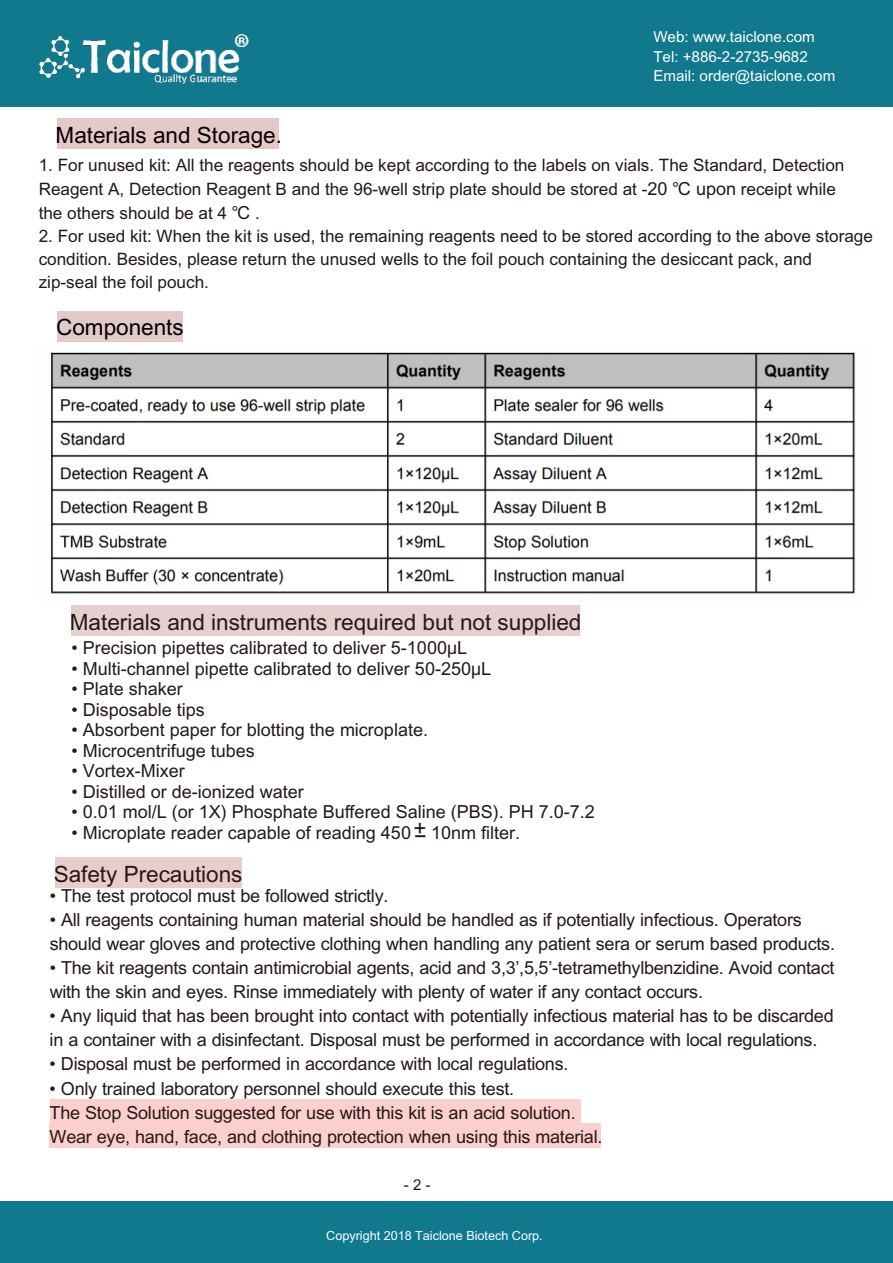
<style>
.page{position:relative;width:893px;height:1263px;background:#fff}
.page>*{position:absolute;margin:0;border:0;box-sizing:border-box;transform-origin:0 0}
.t1{font:22.5px "Arial Unicode MS";color:#231916}
.t2{font:22.5px "Arial Unicode MS";color:#000}
.t3{font:22.35px "Arial";color:#231916}
.t4{font:18px/24.2px "Arial Unicode MS";letter-spacing:-.015em;color:#231916}
.t5{font:17.1px/24px "Arial Unicode MS";color:#231916}
.t6{font:15.15px/19.4px "Arial Unicode MS";color:#fff}
.t7{font:15px "Arial";color:#231916}
.t8{font:12.6px "Arial Unicode MS";color:#fff}
.s1{font-size:18px}
</style>
<div class="page">
<div style="left:0;top:1201px;width:893px;height:62px;background:#10798d"></div>
<div style="left:0;top:0;width:893px;height:107px;background:#10798d"></div>
<img style="left:39px;top:34px;width:209px;height:49px">
<div style="left:57px;top:119px;width:222px;height:30px;background:#e5c8c7"></div>
<div style="left:57px;top:311px;width:125px;height:30px;background:#e1cac9"></div>
<div style="left:72px;top:605px;width:508px;height:31px;background:#e6cfcf"></div>
<div style="left:50px;top:1099px;width:531px;height:24px;background:#fccfcf"></div>
<div style="left:50px;top:1123px;width:551px;height:25px;background:#fccfcf"></div>
<div style="left:55px;top:857px;width:187px;height:31px;background:#e9cdcc"></div>
<img style="left:51px;top:352px;width:805px;height:242px">
<p class="t6" style="left:653px;top:29px;width:183px">Web: www.taiclone.com<br>Tel: +886-2-2735-9682<br>Email: order@taiclone.com</p>
<p class="t2" style="left:56px;top:126px;width:228px">Materials and Storage.</p>
<p class="t5" style="left:39px;top:154px;width:807px">1. For unused kit: All the reagents should be kept according to the labels on vials. The Standard, Detection<br>Reagent A, Detection Reagent B and the 96-well strip plate should be stored at -<span class="s1">20 ℃ upon</span> receipt while the others should be at 4 <span class="s1">℃</span> .</p>
<p class="t5" style="left:39px;top:226px;width:836px;line-height:23px">2. For used kit: When the kit is used, the remaining reagents need to be stored according to the above storage condition. Besides, please return the unused wells to the foil pouch containing the desiccant pack, and zip-seal the foil pouch.</p>
<p class="t2" style="left:56px;top:319px;width:129px">Components</p>
<p class="t1" style="left:70px;top:613px;width:513px">Materials and instruments required but not supplied</p>
<p class="t4" style="left:72px;top:637px;width:397px">• Precision pipettes calibrated to deliver 5-1000μL</p>
<p class="t4" style="left:72px;top:658px;width:421px">• Multi-channel pipette calibrated to deliver 50-250μL</p>
<p class="t4" style="left:72px;top:678px;width:113px">• Plate shaker</p>
<p class="t4" style="left:72px;top:699px;width:135px">• Disposable tips</p>
<p class="t4" style="left:72px;top:719px;width:358px">• Absorbent paper for blotting the microplate.</p>
<p class="t4" style="left:72px;top:740px;width:185px">• Microcentrifuge tubes</p>
<p class="t4" style="left:72px;top:760px;width:115px">• Vortex-Mixer</p>
<p class="t4" style="left:72px;top:781px;width:234px">• Distilled or de-ionized water</p>
<p class="t4" style="left:72px;top:801px;width:525px">• 0.01 mol/L (or 1X) Phosphate Buffered Saline (PBS). PH 7.0-7.2</p>
<p class="t4" style="left:72px;top:822px;width:450px">• Microplate reader capable of reading 450 10nm filter.</p>
<p class="t3" style="left:414px;top:823px;width:15px">+-</p>
<p class="t1" style="left:54px;top:865px;width:190px">Safety Precautions</p>
<p class="t4" style="left:50px;top:885px;width:340px">• The test protocol must be followed strictly.</p>
<p class="t4" style="left:50px;top:909px;width:787px">• All reagents containing human material should be handled as if potentially infectious. Operators should wear gloves and protective clothing when handling any patient sera or serum based products.</p>
<p class="t4" style="left:50px;top:957px;width:786px">• The kit reagents contain antimicrobial agents, acid and 3,3’,5,5’-tetramethylbenzidine. Avoid contact with the skin and eyes. Rinse immediately with plenty of water if any contact occurs.</p>
<p class="t4" style="left:50px;top:1005px;width:786px">• Any liquid that has been brought into contact with potentially infectious material has to be discarded in a container with a disinfectant. Disposal must be performed in accordance with local regulations.</p>
<p class="t4" style="left:50px;top:1054px;width:520px">• Disposal must be performed in accordance with local regulations.</p>
<p class="t4" style="left:50px;top:1078px;width:554px">• Only trained laboratory personnel should execute this test.<br>The Stop Solution suggested for use with this kit is an acid solution.<br>Wear eye, hand, face, and clothing protection when using this material.</p>
<p class="t7" style="left:404px;top:1179px;width:28px">- 2 -</p>
<p class="t8" style="left:326px;top:1230px;width:218px">Copyright 2018 Taiclone Biotech Corp.</p>
</div>
